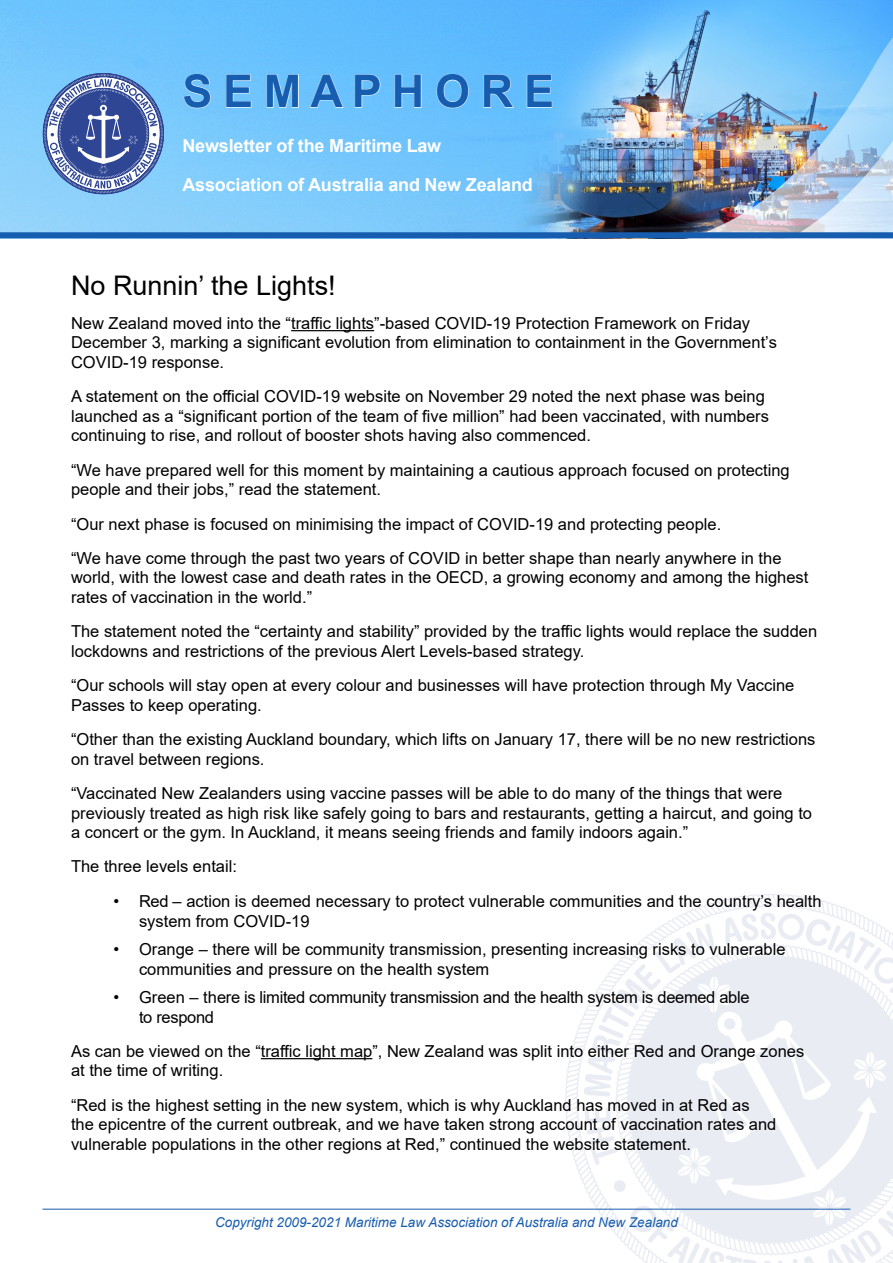
<style>
.page{position:relative;width:893px;height:1263px;background:#fff}
.page>*{position:absolute;margin:0;border:0;box-sizing:border-box;transform-origin:0 0}
.t1{font:700 45px "Arial";color:#175daf}
.Headline{font:27px "Arial";color:#000}
.t2{font:700 18px/39px "Arial";letter-spacing:-.01em;color:#fff}
.Body{font:16.5px/19.5px "Arial";color:#000}
.Body_with_list_inden{font:16.5px/19.8px "Arial";color:#000}
.Body_with_list_inden-2{font:16.5px/19.2px "Arial";letter-spacing:-.02em;color:#000}
.t3{font:italic 13.5px "Arial";color:#175daf}
</style>
<div class="page">
<svg style="left:564px;top:1015px;width:20px;height:194px"></svg>
<svg style="left:697px;top:894px;width:148px;height:14px"></svg>
<svg style="left:584px;top:912px;width:309px;height:351px"></svg>
<hr style="left:43px;top:1209px;width:807px;height:1px;background:#175daf">
<img style="left:0;top:0;width:893px;height:232px">
<svg style="left:43px;top:73px;width:121px;height:121px;background:#6d8bc1"></svg>
<div style="left:0;top:232px;width:893px;height:6px;background:#175daf"></div>
<svg style="left:183px;top:74px;width:28px;height:34px"></svg>
<svg style="left:226px;top:74px;width:26px;height:34px"></svg>
<svg style="left:266px;top:74px;width:33px;height:34px"></svg>
<svg style="left:309px;top:74px;width:35px;height:34px"></svg>
<svg style="left:354px;top:74px;width:27px;height:34px"></svg>
<svg style="left:394px;top:74px;width:28px;height:34px"></svg>
<svg style="left:436px;top:74px;width:33px;height:34px"></svg>
<svg style="left:483px;top:74px;width:31px;height:34px"></svg>
<svg style="left:526px;top:74px;width:26px;height:34px"></svg>
<hr style="left:291px;top:330px;width:83px;height:1px;background:#000">
<hr style="left:261px;top:1058px;width:111px;height:1px;background:#000">
<p class="t1" style="left:182px;top:60px;width:373px">S E M A P H O R E</p>
<p class="t2" style="left:182px;top:126px;width:352px">Newsletter of the Maritime Law<br>Association of Australia and New Zealand</p>
<p class="Headline" style="left:71px;top:266px;width:266px">No Runnin’ the Lights!</p>
<p class="Body" style="left:71px;top:313px;width:707px">New Zealand moved into the “traffic lights”-based COVID-19 Protection Framework on Friday<br>December 3, marking a significant evolution from elimination to containment in the Government’s<br>COVID-19 response.</p>
<p class="Body" style="left:71px;top:387px;width:699px">A statement on the official COVID-19 website on November 29 noted the next phase was being launched as a “significant portion of the team of five million” had been vaccinated, with numbers continuing to rise, and rollout of booster shots having also commenced.</p>
<p class="Body" style="left:71px;top:460px;width:720px">“We have prepared well for this moment by maintaining a cautious approach focused on protecting people and their jobs,” read the statement.</p>
<p class="Body" style="left:71px;top:514px;width:652px">“Our next phase is focused on minimising the impact of COVID-19 and protecting people.</p>
<p class="Body" style="left:71px;top:548px;width:739px">“We have come through the past two years of COVID in better shape than nearly anywhere in the world, with the lowest case and death rates in the OECD, a growing economy and among the highest rates of vaccination in the world.”</p>
<p class="Body" style="left:71px;top:622px;width:748px">The statement noted the “certainty and stability” provided by the traffic lights would replace the sudden lockdowns and restrictions of the previous Alert Levels-based strategy.</p>
<p class="Body" style="left:71px;top:676px;width:725px">“Our schools will stay open at every colour and businesses will have protection through My Vaccine<br>Passes to keep operating.</p>
<p class="Body" style="left:71px;top:729px;width:746px">“Other than the existing Auckland boundary, which lifts on January 17, there will be no new restrictions on travel between regions.</p>
<p class="Body" style="left:71px;top:783px;width:743px">“Vaccinated New Zealanders using vaccine passes will be able to do many of the things that were previously treated as high risk like safely going to bars and restaurants, getting a haircut, and going to a concert or the gym. In Auckland, it means seeing friends and family indoors again.”</p>
<p class="Body" style="left:71px;top:857px;width:167px">The three levels entail:</p>
<p class="Body_with_list_inden" style="left:139px;top:891px;width:684px;text-indent:-26px">• Red – action is deemed necessary to protect vulnerable communities and the country’s health system from COVID-19</p>
<p class="Body_with_list_inden" style="left:139px;top:939px;width:648px;text-indent:-26px">• Orange – there will be community transmission, presenting increasing risks to vulnerable communities and pressure on the health system</p>
<p class="Body_with_list_inden-2" style="left:139px;top:988px;width:612px;text-indent:-26px">• Green – there is limited community transmission and the health system is deemed able to respond</p>
<p class="Body" style="left:71px;top:1041px;width:735px">As can be viewed on the “traffic light map”, New Zealand was split into either Red and Orange zones at the time of writing.</p>
<p class="Body" style="left:71px;top:1095px;width:707px">“Red is the highest setting in the new system, which is why Auckland has moved in at Red as the epicentre of the current outbreak, and we have taken strong account of vaccination rates and vulnerable populations in the other regions at Red,” continued the website statement.</p>
<p class="t3" style="left:215px;top:1213px;width:464px">Copyright 2009-2021 Maritime Law Association of Australia and New Zealand</p>
</div>
